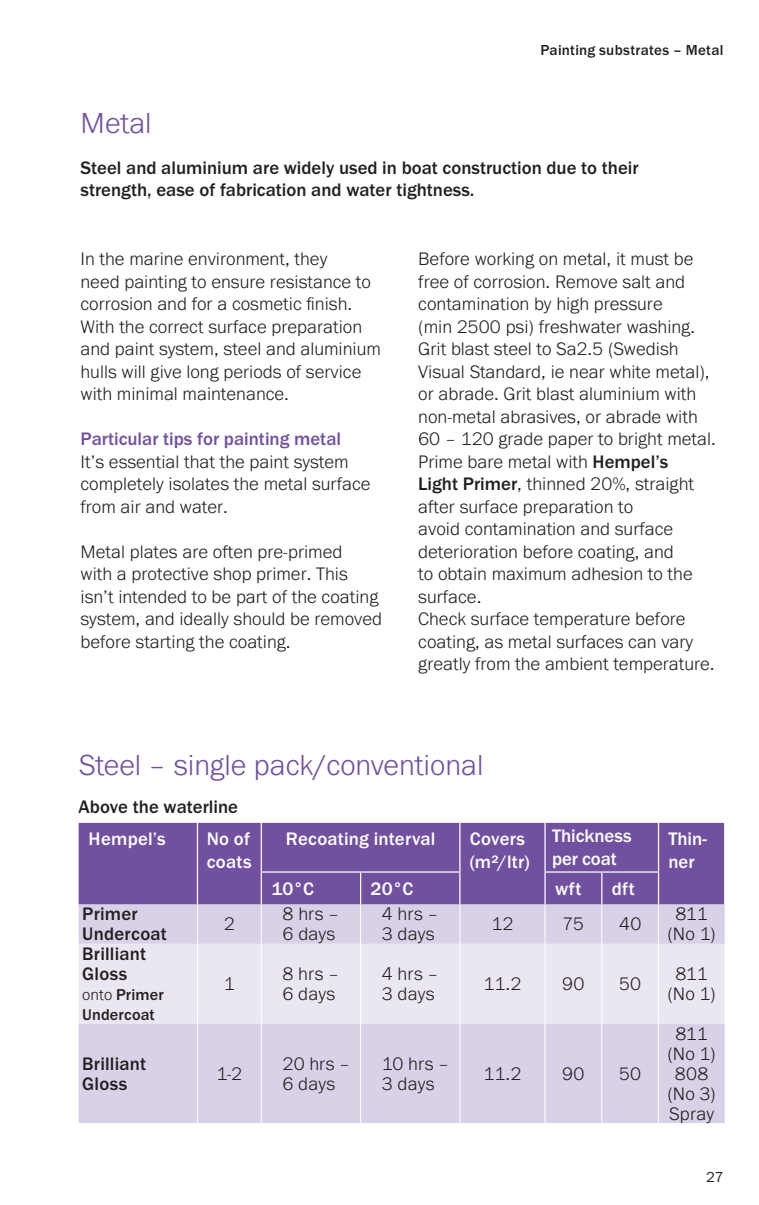
<style>
.page{position:relative;width:759px;height:1205px;background:#fff}
.page>*{position:absolute;margin:0;border:0;box-sizing:border-box;transform-origin:0 0}
.t1{font:300 30px "Franklin Gothic URW";color:#7150a0}
.t2{font:300 18.75px/22.5px "Franklin Gothic URW";color:#231f20}
.t3{font:500 18.75px/20px "Franklin Gothic URW";color:#231f20}
.t4{font:500 18.75px/22.5px "Franklin Gothic URW";letter-spacing:.01em;color:#fff}
.t5{font:500 18.75px "Franklin Gothic URW";color:#7150a0}
.t6{font:500 16.25px/20px "Franklin Gothic URW";letter-spacing:.01em;color:#231f20}
.t7{font:500 15px "Franklin Gothic URW";letter-spacing:.02em;color:#231f20}
.t8{font:15px "Franklin Gothic URW Boo";color:#231f20}
.s1{font-weight:500}
.s2{font-weight:300}
</style>
<div class="page">
<div style="left:79px;top:823px;width:644px;height:81px;background:#7150a0"></div>
<div style="left:79px;top:904px;width:645px;height:219px;background:#d8d1e7"></div>
<div style="left:79px;top:944px;width:645px;height:79px;background:#eae7f2"></div>
<hr style="left:197px;top:823px;width:1px;height:49px;background:#fff">
<hr style="left:260px;top:823px;width:2px;height:48px;background:#fff">
<hr style="left:459px;top:823px;width:1px;height:48px;background:#fff">
<hr style="left:544px;top:823px;width:1px;height:48px;background:#fff">
<hr style="left:657px;top:823px;width:2px;height:48px;background:#fff">
<hr style="left:197px;top:872px;width:1px;height:32px;background:#fff">
<hr style="left:260px;top:872px;width:2px;height:32px;background:#fff">
<hr style="left:360px;top:872px;width:1px;height:32px;background:#fff">
<hr style="left:459px;top:872px;width:1px;height:32px;background:#fff">
<hr style="left:544px;top:872px;width:1px;height:32px;background:#fff">
<hr style="left:601px;top:872px;width:1px;height:32px;background:#fff">
<hr style="left:657px;top:872px;width:2px;height:32px;background:#fff">
<hr style="left:197px;top:904px;width:1px;height:40px;background:#fff">
<hr style="left:261px;top:904px;width:1px;height:40px;background:#fff">
<hr style="left:360px;top:904px;width:1px;height:40px;background:#fff">
<hr style="left:459px;top:904px;width:1px;height:40px;background:#fff">
<hr style="left:544px;top:904px;width:1px;height:40px;background:#fff">
<hr style="left:601px;top:904px;width:1px;height:40px;background:#fff">
<hr style="left:657px;top:904px;width:1px;height:40px;background:#fff">
<hr style="left:197px;top:944px;width:1px;height:79px;background:#fff">
<hr style="left:261px;top:944px;width:1px;height:79px;background:#fff">
<hr style="left:360px;top:944px;width:1px;height:79px;background:#fff">
<hr style="left:459px;top:944px;width:1px;height:79px;background:#fff">
<hr style="left:544px;top:944px;width:1px;height:79px;background:#fff">
<hr style="left:601px;top:944px;width:1px;height:79px;background:#fff">
<hr style="left:657px;top:944px;width:1px;height:79px;background:#fff">
<hr style="left:197px;top:1023px;width:1px;height:100px;background:#fff">
<hr style="left:261px;top:1023px;width:1px;height:100px;background:#fff">
<hr style="left:360px;top:1023px;width:1px;height:100px;background:#fff">
<hr style="left:459px;top:1023px;width:1px;height:100px;background:#fff">
<hr style="left:544px;top:1023px;width:1px;height:100px;background:#fff">
<hr style="left:601px;top:1023px;width:1px;height:100px;background:#fff">
<hr style="left:657px;top:1023px;width:1px;height:100px;background:#fff">
<hr style="left:260px;top:871px;width:100px;height:1px;background:#fff">
<hr style="left:360px;top:871px;width:100px;height:1px;background:#fff">
<hr style="left:544px;top:871px;width:57px;height:1px;background:#fff">
<hr style="left:601px;top:871px;width:58px;height:1px;background:#fff">
<h1 class="t1" style="left:80px;top:105px;width:73px">Metal</h1>
<p class="t7" style="left:540px;top:40px;width:184px">Painting substrates – Metal</p>
<p class="t3" style="left:80px;top:156px;width:559px;line-height:22.5px">Steel and aluminium are widely used in boat construction due to their strength, ease of fabrication and water tightness.</p>
<p class="t2" style="left:80px;top:247px;width:302px">In the marine environment, they<br>need painting to ensure resistance to corrosion and for a cosmetic finish.<br>With the correct surface preparation and paint system, steel and aluminium hulls will give long periods of service with minimal maintenance.</p>
<p class="t5" style="left:80px;top:427px;width:262px">Particular tips for painting metal</p>
<p class="t2" style="left:80px;top:450px;width:291px">It’s essential that the paint system completely isolates the metal surface from air and water.</p>
<p class="t2" style="left:80px;top:540px;width:303px">Metal plates are often pre-primed<br>with a protective shop primer. This isn’t intended to be part of the coating system, and ideally should be removed before starting the coating.</p>
<p class="t2" style="left:418px;top:247px;width:299px">Before working on metal, it must be free of corrosion. Remove salt and contamination by high pressure<br>(min 2500 psi) freshwater washing.<br>Grit blast steel to Sa2.5 (Swedish Visual Standard, ie near white metal), or abrade. Grit blast aluminium with non-metal abrasives, or abrade with 60 – 120 grade paper to bright metal.<br>Prime bare metal with <span class="s1">Hempel’s<br>Light Primer</span>, thinned 20%, straight after surface preparation to<br>avoid contamination and surface deterioration before coating, and<br>to obtain maximum adhesion to the surface.<br>Check surface temperature before coating, as metal surfaces can vary greatly from the ambient temperature.</p>
<h1 class="t1" style="left:79px;top:746px;width:406px">Steel – single pack/conventional</h1>
<p class="t3" style="left:79px;top:796px;width:161px">Above the waterline</p>
<p class="t4" style="left:89px;top:827px;width:78px">Hempel’s</p>
<p class="t4" style="left:206px;top:827px;width:46px">No of coats</p>
<p class="t4" style="left:286px;top:827px;width:151px">Recoating interval</p>
<p class="t4" style="left:469px;top:827px;width:61px">Covers (m²/ltr)</p>
<p class="t4" style="left:552px;top:824px;width:81px">Thickness per coat</p>
<p class="t4" style="left:668px;top:827px;width:40px">Thin&shy;ner</p>
<p class="t4" style="left:271px;top:877px;width:44px">10°C</p>
<p class="t4" style="left:370px;top:877px;width:44px">20°C</p>
<p class="t4" style="left:555px;top:877px;width:28px">wft</p>
<p class="t4" style="left:611px;top:877px;width:25px">dft</p>
<p class="t3" style="left:82px;top:904px;width:86px">Primer<br>Undercoat</p>
<p class="t2" style="left:224px;top:912px;width:13px">2</p>
<p class="t2" style="left:282px;top:904px;width:58px;line-height:20px">8 hrs –<br>6 days</p>
<p class="t2" style="left:382px;top:904px;width:58px;line-height:20px">4 hrs –<br>3 days</p>
<p class="t2" style="left:491px;top:912px;width:24px">12</p>
<p class="t2" style="left:562px;top:912px;width:23px">75</p>
<p class="t2" style="left:618px;top:912px;width:24px">40</p>
<p class="t2" style="left:667px;top:904px;width:50px;line-height:20px;text-align:center">811 (No 1)</p>
<p class="t3" style="left:82px;top:943px;width:66px">Brilliant<br>Gloss</p>
<p class="t6" style="left:82px;top:984px;width:83px"><span class="s2">onto</span> Primer<br>Undercoat</p>
<p class="t2" style="left:224px;top:972px;width:13px">1</p>
<p class="t2" style="left:282px;top:963px;width:58px;line-height:20px">8 hrs –<br>6 days</p>
<p class="t2" style="left:382px;top:963px;width:58px;line-height:20px">4 hrs –<br>3 days</p>
<p class="t2" style="left:483px;top:972px;width:39px">11.2</p>
<p class="t2" style="left:562px;top:972px;width:24px">90</p>
<p class="t2" style="left:619px;top:972px;width:24px">50</p>
<p class="t2" style="left:667px;top:963px;width:50px;line-height:20px;text-align:center">811 (No 1)</p>
<p class="t3" style="left:82px;top:1053px;width:66px">Brilliant<br>Gloss</p>
<p class="t2" style="left:216px;top:1061px;width:27px">1-2</p>
<p class="t2" style="left:282px;top:1053px;width:69px;line-height:20px">20 hrs –<br>6 days</p>
<p class="t2" style="left:382px;top:1053px;width:69px;line-height:20px">10 hrs –<br>3 days</p>
<p class="t2" style="left:483px;top:1061px;width:39px">11.2</p>
<p class="t2" style="left:562px;top:1061px;width:24px">90</p>
<p class="t2" style="left:618px;top:1061px;width:24px">50</p>
<p class="t2" style="left:667px;top:1023px;width:50px;line-height:20px;text-align:center">811 (No 1)<br>808 (No 3)<br>Spray</p>
<p class="t8" style="left:705px;top:1167px;width:19px">27</p>
</div>
